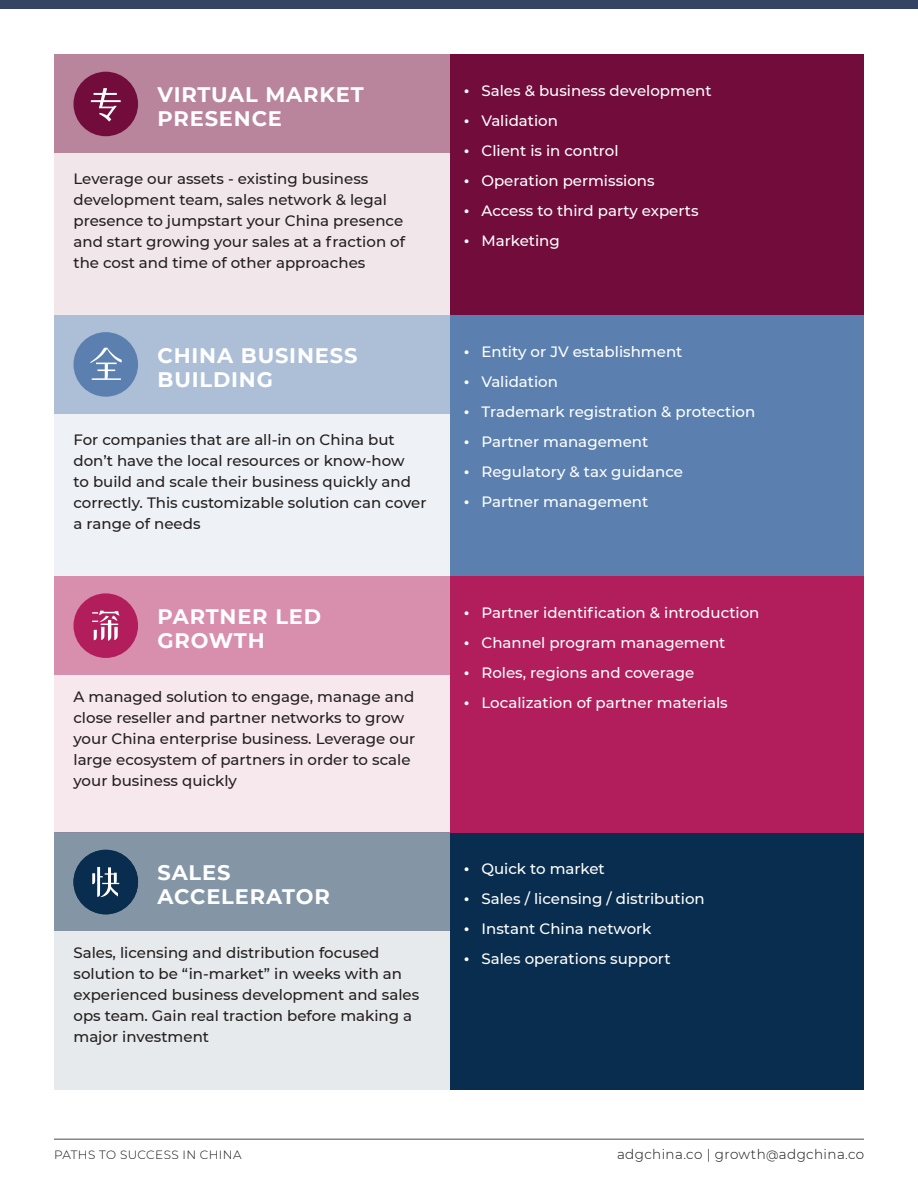
<style>
.page{position:relative;width:918px;height:1188px;background:#fff}
.page>*{position:absolute;margin:0;border:0;box-sizing:border-box;transform-origin:0 0}
.t1{font:700 21px/24px "Montserrat";letter-spacing:.04em;color:#fff}
.t2{font:500 15px/21px "Montserrat";color:#241f1f}
.t3{font:500 15px "Montserrat";color:#fff}
.t4{font:300 13.5px "Montserrat";letter-spacing:.03em;color:#111212}
.t5{font:300 12px "Montserrat";letter-spacing:.03em;color:#111212}
.s1{font-weight:400}
.s2{font-size:12px}
</style>
<div class="page">
<div style="left:0;top:0;width:918px;height:9px;background:#354463"></div>
<hr style="left:54px;top:1138px;width:810px;height:2px;background:#87868a">
<div style="left:54px;top:832px;width:396px;height:100px;background:#8496a6"></div>
<div style="left:54px;top:414px;width:396px;height:162px;background:#eef2f7"></div>
<div style="left:54px;top:932px;width:396px;height:158px;background:#e6eaed"></div>
<div style="left:54px;top:315px;width:396px;height:99px;background:#adbfd7"></div>
<div style="left:450px;top:832px;width:414px;height:258px;background:#092d4e"></div>
<div style="left:450px;top:315px;width:414px;height:261px;background:#5b80af"></div>
<div style="left:54px;top:54px;width:396px;height:99px;background:#b8859d"></div>
<div style="left:450px;top:54px;width:414px;height:261px;background:#710c3b"></div>
<div style="left:54px;top:153px;width:396px;height:162px;background:#f1e7eb"></div>
<div style="left:54px;top:576px;width:396px;height:99px;background:#d88ead"></div>
<div style="left:54px;top:675px;width:396px;height:157px;background:#f7e8ee"></div>
<div style="left:450px;top:576px;width:414px;height:256px;background:#b21e5b"></div>
<div style="left:74px;top:850px;width:64px;height:64px;background:#092d4e;border-radius:32px"></div>
<svg style="left:92px;top:867px;width:28px;height:30px"></svg>
<div style="left:74px;top:72px;width:64px;height:64px;background:#710c3b;border-radius:50%"></div>
<svg style="left:91px;top:88px;width:30px;height:34px"></svg>
<div style="left:74px;top:332px;width:64px;height:65px;background:#5b80af;border-radius:50%"></div>
<svg style="left:90px;top:348px;width:32px;height:32px"></svg>
<div style="left:74px;top:593px;width:64px;height:65px;background:#b21e5b;border-radius:32px"></div>
<svg style="left:92px;top:611px;width:28px;height:30px"></svg>
<h1 class="t1" style="left:158px;top:81px;width:208px">VIRTUAL MARKET<br>PRESENCE</h1>
<p class="t3" style="left:464px;top:80px;width:250px"><span class="s1">•</span> Sales &amp; business development</p>
<p class="t3" style="left:464px;top:110px;width:96px"><span class="s1">•</span> Validation</p>
<p class="t3" style="left:464px;top:140px;width:157px"><span class="s1">•</span> Client is in control</p>
<p class="t3" style="left:464px;top:170px;width:193px"><span class="s1">•</span> Operation permissions</p>
<p class="t3" style="left:464px;top:200px;width:237px"><span class="s1">•</span> Access to third party experts</p>
<p class="t3" style="left:464px;top:230px;width:98px"><span class="s1">•</span> Marketing</p>
<p class="t2" style="left:74px;top:168px;width:333px">Leverage our assets - existing business development team, sales network &amp; legal presence to jumpstart your China presence and start growing your sales at a fraction of the cost and time of other approaches</p>
<h1 class="t1" style="left:158px;top:342px;width:201px">CHINA BUSINESS<br>BUILDING</h1>
<p class="t2" style="left:74px;top:429px;width:355px">For companies that are all-in on China but don’t have the local resources or know-how<br>to build and scale their business quickly and correctly. This customizable solution can cover a range of needs</p>
<h1 class="t1" style="left:158px;top:603px;width:165px">PARTNER LED<br>GROWTH</h1>
<p class="t2" style="left:74px;top:685px;width:343px">A managed solution to engage, manage and close reseller and partner networks to grow your China enterprise business. Leverage our large ecosystem of partners in order to scale your business quickly</p>
<h1 class="t1" style="left:158px;top:860px;width:174px">SALES<br>ACCELERATOR</h1>
<p class="t2" style="left:74px;top:942px;width:347px">Sales, licensing and distribution focused solution to be “in-market” in weeks with an experienced business development and sales ops team. Gain real traction before making a major investment</p>
<p class="t3" style="left:464px;top:341px;width:220px"><span class="s1">•</span> Entity or JV establishment</p>
<p class="t3" style="left:464px;top:371px;width:96px"><span class="s1">•</span> Validation</p>
<p class="t3" style="left:464px;top:401px;width:293px"><span class="s1">•</span> Trademark registration &amp; protection</p>
<p class="t3" style="left:464px;top:431px;width:186px"><span class="s1">•</span> Partner management</p>
<p class="t3" style="left:464px;top:461px;width:221px"><span class="s1">•</span> Regulatory &amp; tax guidance</p>
<p class="t3" style="left:464px;top:491px;width:186px"><span class="s1">•</span> Partner management</p>
<p class="t3" style="left:464px;top:602px;width:297px"><span class="s1">•</span> Partner identification &amp; introduction</p>
<p class="t3" style="left:464px;top:632px;width:263px"><span class="s1">•</span> Channel program management</p>
<p class="t3" style="left:464px;top:662px;width:232px"><span class="s1">•</span> Roles, regions and coverage</p>
<p class="t3" style="left:464px;top:692px;width:266px"><span class="s1">•</span> Localization of partner materials</p>
<p class="t3" style="left:464px;top:859px;width:143px"><span class="s1">•</span> Quick to market</p>
<p class="t3" style="left:464px;top:889px;width:243px"><span class="s1">•</span> Sales / licensing / distribution</p>
<p class="t3" style="left:464px;top:919px;width:190px"><span class="s1">•</span> Instant China network</p>
<p class="t3" style="left:464px;top:949px;width:209px"><span class="s1">•</span> Sales operations support</p>
<p class="t5" style="left:54px;top:1147px;width:189px">PATHS TO SUCCESS IN CHINA</p>
<p class="t4" style="left:617px;top:1145px;width:249px">adgchina.co | growth<span class="s2">@</span>adgchina.co</p>
</div>
